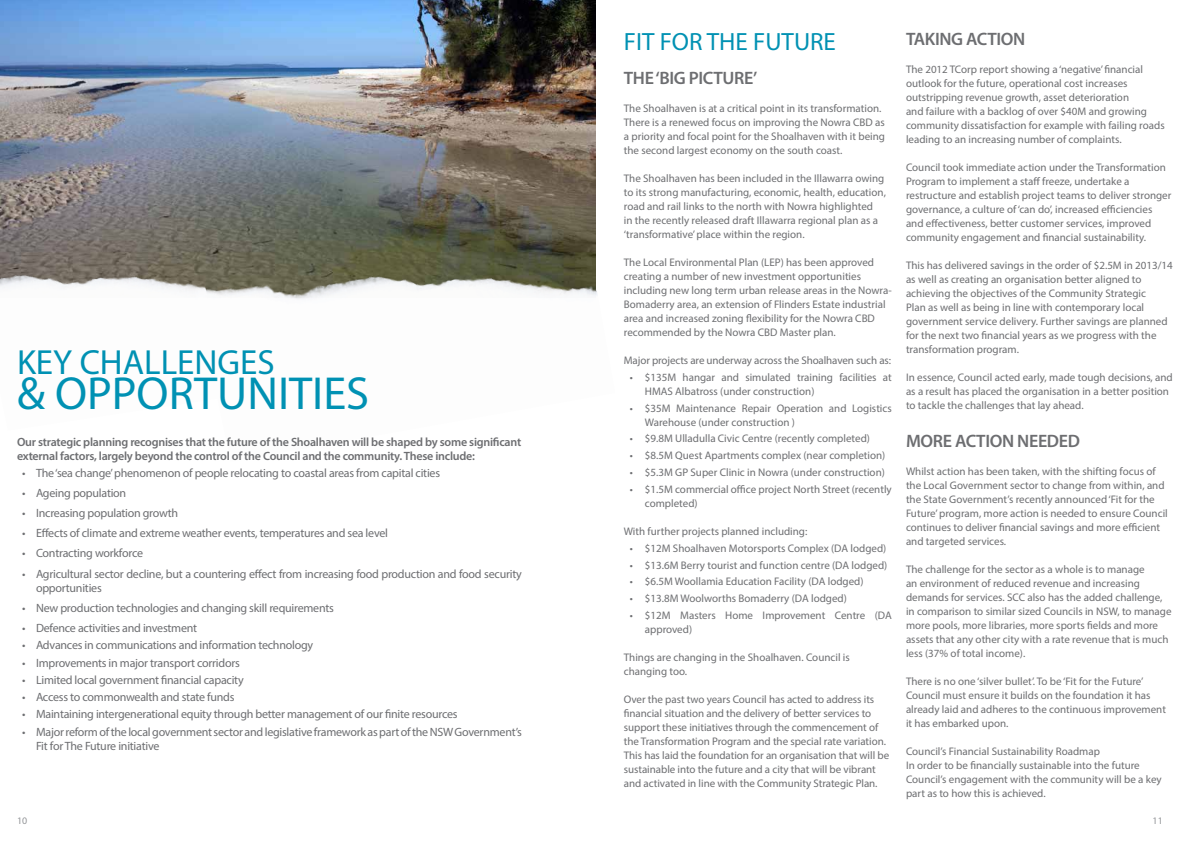
<style>
.page{position:relative;width:1191px;height:842px;background:#fff}
.page>*{position:absolute;margin:0;border:0;box-sizing:border-box;transform-origin:0 0}
.t1{font:46.5px "Myriad Pro";color:#0091b3}
.t2{font:35px "Myriad Pro";color:#0091b3}
.t3{font:25px "Myriad Pro";color:#0091b3}
.t4{font:600 18px "Myriad Pro";letter-spacing:-.02em;color:#6d6e71}
.t5{font:14px "Myriad Arabic";color:#939598}
.t6{font:12px/14.4px "Myriad Pro";letter-spacing:-.02em;color:#6d6e71}
.t7{font:600 12px/14.4px "Myriad Pro";letter-spacing:-.02em;color:#6d6e71}
.t8{font:11px/14px "Myriad Pro";color:#6d6e71}
</style>
<div class="page">
<img style="left:0;top:0;width:596px;height:169px">
<img style="left:183px;top:168px;width:414px;height:131px">
<img style="left:0;top:169px;width:228px;height:130px">
<h2 class="t2" style="left:17px;top:340px;width:259px">KEY CHALLENGES</h2>
<h1 class="t1" style="left:17px;top:364px;width:354px">&amp; OPPORTUNITIES</h1>
<p class="t7" style="left:17px;top:434px;width:506px">Our strategic planning recognises that the future of the Shoalhaven will be shaped by some significant external factors, largely beyond the control of the Council and the community. These include:</p>
<p class="t6" style="left:22px;top:466px;width:419px">• The ‘sea change’ phenomenon of people relocating to coastal areas from capital cities</p>
<p class="t6" style="left:22px;top:486px;width:106px">• Ageing population</p>
<p class="t6" style="left:22px;top:506px;width:158px">• Increasing population growth</p>
<p class="t6" style="left:22px;top:526px;width:367px">• Effects of climate and extreme weather events, temperatures and sea level</p>
<p class="t6" style="left:22px;top:546px;width:123px">• Contracting workforce</p>
<p class="t6" style="left:36px;top:566px;width:487px;text-indent:-14px">• Agricultural sector decline, but a countering effect from increasing food production and food security opportunities</p>
<p class="t6" style="left:22px;top:601px;width:313px">• New production technologies and changing skill requirements</p>
<p class="t6" style="left:22px;top:621px;width:177px">• Defence activities and investment</p>
<p class="t6" style="left:22px;top:638px;width:293px">• Advances in communications and information technology</p>
<p class="t6" style="left:22px;top:655px;width:219px">• Improvements in major transport corridors</p>
<p class="t6" style="left:22px;top:672px;width:223px">• Limited local government financial capacity</p>
<p class="t6" style="left:22px;top:690px;width:214px">• Access to commonwealth and state funds</p>
<p class="t6" style="left:22px;top:707px;width:437px">• Maintaining intergenerational equity through better management of our finite resources</p>
<p class="t6" style="left:36px;top:724px;width:487px;text-indent:-14px">• Major reform of the local government sector and legislative framework as part of the NSW Government’s<br>Fit for The Future initiative</p>
<h3 class="t3" style="left:624px;top:26px;width:214px">FIT FOR THE FUTURE</h3>
<h3 class="t4" style="left:906px;top:27px;width:121px">TAKING ACTION</h3>
<p class="t8" style="left:906px;top:62px;width:260px">The 2012 TCorp report showing a ‘negative’ financial outlook for the future, operational cost increases outstripping revenue growth, asset deterioration<br>and failure with a backlog of over $40M and growing community dissatisfaction for example with failing roads leading to an increasing number of complaints.</p>
<p class="t8" style="left:906px;top:160px;width:267px">Council took immediate action under the Transformation Program to implement a staff freeze, undertake a restructure and establish project teams to deliver stronger governance, a culture of ‘can do’, increased efficiencies and effectiveness, better customer services, improved community engagement and financial sustainability.</p>
<p class="t8" style="left:906px;top:258px;width:268px">This has delivered savings in the order of $2.5M in 2013/14 as well as creating an organisation better aligned to achieving the objectives of the Community Strategic<br>Plan as well as being in line with contemporary local government service delivery. Further savings are planned for the next two financial years as we progress with the transformation program.</p>
<p class="t8" style="left:906px;top:370px;width:268px">In essence, Council acted early, made tough decisions, and as a result has placed the organisation in a better position to tackle the challenges that lay ahead.</p>
<h3 class="t4" style="left:906px;top:430px;width:176px">MORE ACTION NEEDED</h3>
<p class="t8" style="left:906px;top:464px;width:263px">Whilst action has been taken, with the shifting focus of the Local Government sector to change from within, and the State Government’s recently announced ‘Fit for the Future’ program, more action is needed to ensure Council continues to deliver financial savings and more efficient and targeted services.</p>
<p class="t8" style="left:906px;top:562px;width:267px">The challenge for the sector as a whole is to manage<br>an environment of reduced revenue and increasing demands for services. SCC also has the added challenge, in comparison to similar sized Councils in NSW, to manage more pools, more libraries, more sports fields and more assets that any other city with a rate revenue that is much less (37% of total income).</p>
<p class="t8" style="left:906px;top:674px;width:261px">There is no one ‘silver bullet’. To be ‘Fit for the Future’ Council must ensure it builds on the foundation it has already laid and adheres to the continuous improvement it has embarked upon.</p>
<p class="t8" style="left:906px;top:744px;width:257px">Council’s Financial Sustainability Roadmap<br>In order to be financially sustainable into the future Council’s engagement with the community will be a key part as to how this is achieved.</p>
<h3 class="t4" style="left:624px;top:66px;width:135px">THE ‘BIG PICTURE’</h3>
<p class="t8" style="left:624px;top:101px;width:263px">The Shoalhaven is at a critical point in its transformation.<br>There is a renewed focus on improving the Nowra CBD as a priority and focal point for the Shoalhaven with it being the second largest economy on the south coast.</p>
<p class="t8" style="left:624px;top:171px;width:263px">The Shoalhaven has been included in the Illawarra owing to its strong manufacturing, economic, health, education, road and rail links to the north with Nowra highlighted<br>in the recently released draft Illawarra regional plan as a ‘transformative’ place within the region.</p>
<p class="t8" style="left:624px;top:255px;width:269px">The Local Environmental Plan (LEP) has been approved creating a number of new investment opportunities including new long term urban release areas in the Nowra-Bomaderry area, an extension of Flinders Estate industrial area and increased zoning flexibility for the Nowra CBD recommended by the Nowra CBD Master plan.</p>
<p class="t8" style="left:624px;top:353px;width:269px">Major projects are underway across the Shoalhaven such as:</p>
<p class="t8" style="left:645px;top:370px;width:248px;text-indent:-15px">• $135M hangar and simulated training facilities at<br>HMAS Albatross (under construction)</p>
<p class="t8" style="left:645px;top:401px;width:248px;text-indent:-15px">• $35M Maintenance Repair Operation and Logistics<br>Warehouse (under construction )</p>
<p class="t8" style="left:630px;top:431px;width:242px">• $9.8M Ulladulla Civic Centre (recently completed)</p>
<p class="t8" style="left:630px;top:448px;width:257px">• $8.5M Quest Apartments complex (near completion)</p>
<p class="t8" style="left:630px;top:465px;width:256px">• $5.3M GP Super Clinic in Nowra (under construction)</p>
<p class="t8" style="left:645px;top:482px;width:248px;text-indent:-15px">• $1.5M commercial office project North Street (recently completed)</p>
<p class="t8" style="left:624px;top:524px;width:185px">With further projects planned including:</p>
<p class="t8" style="left:630px;top:541px;width:258px">• $12M Shoalhaven Motorsports Complex (DA lodged)</p>
<p class="t8" style="left:630px;top:558px;width:259px">• $13.6M Berry tourist and function centre (DA lodged)</p>
<p class="t8" style="left:630px;top:574px;width:235px">• $6.5M Woollamia Education Facility (DA lodged)</p>
<p class="t8" style="left:630px;top:591px;width:219px">• $13.8M Woolworths Bomaderry (DA lodged)</p>
<p class="t8" style="left:645px;top:608px;width:248px;text-indent:-15px">• $12M Masters Home Improvement Centre (DA approved)</p>
<p class="t8" style="left:624px;top:650px;width:227px">Things are changing in the Shoalhaven. Council is changing too.</p>
<p class="t8" style="left:624px;top:692px;width:267px">Over the past two years Council has acted to address its financial situation and the delivery of better services to support these initiatives through the commencement of the Transformation Program and the special rate variation.<br>This has laid the foundation for an organisation that will be sustainable into the future and a city that will be vibrant and activated in line with the Community Strategic Plan.</p>
<p class="t5" style="left:17px;top:811px;width:12px">10</p>
<p class="t5" style="left:1152px;top:811px;width:12px">11</p>
</div>
